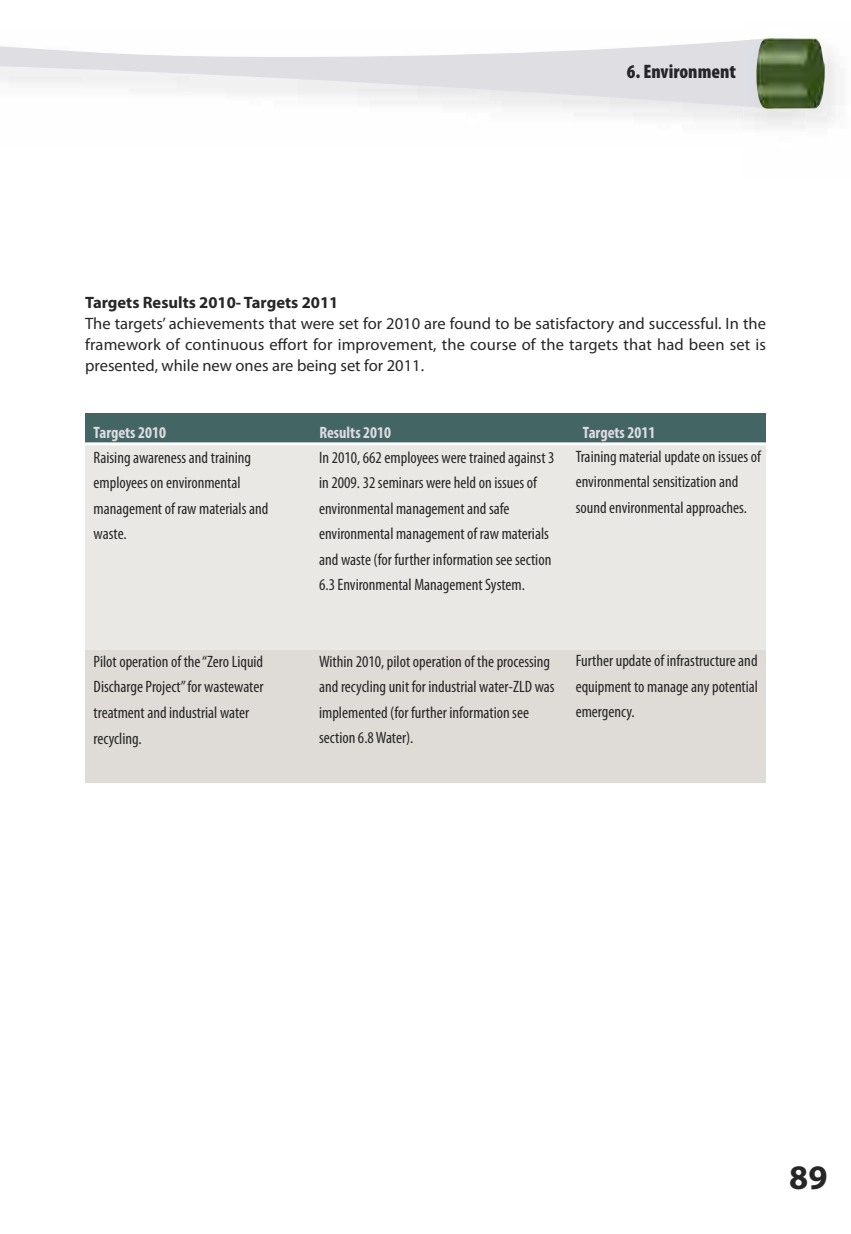
<style>
.page{position:relative;width:851px;height:1234px;background:#fff}
.page>*{position:absolute;margin:0;border:0;box-sizing:border-box;transform-origin:0 0}
.t1{font:700 34.5px "Myriad Pro";color:#272627}
.t2{font:900 condensed 19.5px "Myriad Pro";color:#272627}
.t3{font:condensed 16.5px/25.5px "Myriad Pro";color:#272627}
.t4{font:16.5px/21px "Myriad Pro";color:#272627;text-align:justify}
.t5{font:700 condensed 16.5px "Myriad Pro";color:#dfdbe1}
.t6{font:700 16.5px "Myriad Pro";color:#272627}
</style>
<div class="page">
<div style="left:85px;top:422px;width:680px;height:359px;background:#eae8e4"></div>
<div style="left:85px;top:649px;width:680px;height:133px;background:#dfdcd7"></div>
<div style="left:85px;top:413px;width:680px;height:30px;background:#436665"></div>
<hr style="left:85px;top:442px;width:680px;height:3px;background:#fff">
<svg style="left:0;top:40px;width:743px;height:68px"></svg>
<div style="left:806px;top:52px;width:36px;height:71px;background:#f1f1f1"></div>
<img style="left:755px;top:38px;width:69px;height:71px">
<p class="t2" style="left:626px;top:64px;width:111px">6. Environment</p>
<p class="t2" style="left:636px;top:64px;width:102px">6. Περιβάλλον</p>
<p class="t6" style="left:85px;top:296px;width:255px">Targets Results 2010- Targets 2011</p>
<p class="t4" style="left:85px;top:314px;width:682px">The targets’ achievements that were set for 2010 are found to be satisfactory and successful. In the framework of continuous effort for improvement, the course of the targets that had been set is presented, while new ones are being set for 2011.</p>
<p class="t5" style="left:94px;top:427px;width:74px">Targets 2010</p>
<p class="t5" style="left:319px;top:427px;width:73px">Results 2010</p>
<p class="t5" style="left:583px;top:427px;width:74px">Targets 2011</p>
<p class="t3" style="left:94px;top:446px;width:176px">Raising awareness and training employees on environmental management of raw materials and waste.</p>
<p class="t3" style="left:94px;top:650px;width:171px">Pilot operation of the “Zero Liquid<br>Discharge Project” for wastewater treatment and industrial water recycling.</p>
<p class="t3" style="left:319px;top:446px;width:237px">In 2010, 662 employees were trained against 3 in 2009. 32 seminars were held on issues of environmental management and safe environmental management of raw materials and waste (for further information see section 6.3 Environmental Management System.</p>
<p class="t3" style="left:575px;top:445px;width:186px">Training material update on issues of environmental sensitization and sound environmental approaches.</p>
<p class="t3" style="left:319px;top:650px;width:237px">Within 2010, pilot operation of the processing and recycling unit for industrial water-ZLD was implemented (for further information see section 6.8 Water).</p>
<p class="t3" style="left:575px;top:649px;width:184px;text-align:justify">Further update of infrastructure and equipment to manage any potential emergency.</p>
<h1 class="t1" style="left:789px;top:1164px;width:40px">89</h1>
</div>
